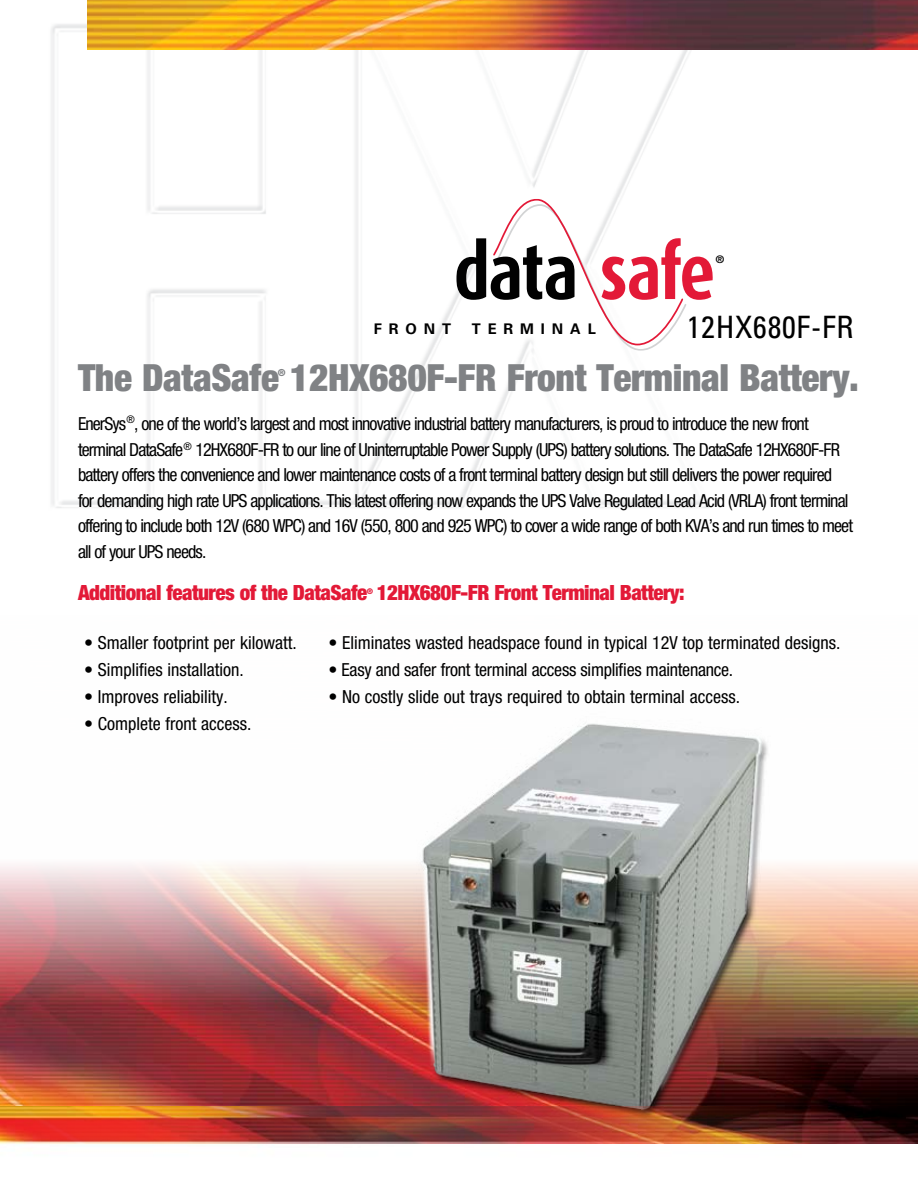
<style>
.page{position:relative;width:918px;height:1188px;background:#fff}
.page>*{position:absolute;margin:0;border:0;box-sizing:border-box;transform-origin:0 0}
.t1{font:900 condensed 37.5px "Helvetica Neue";letter-spacing:-.01em;color:#808285}
.t2{font:condensed 30.75px "Univers";letter-spacing:.025em;color:#000}
.t3{font:900 condensed 21px "Helvetica Neue";letter-spacing:-.025em;color:#e31937}
.t4{font:condensed 18px/25.5px "Helvetica Neue";letter-spacing:-.05em;color:#000}
.t5{font:condensed 18px "Helvetica Neue";color:#000}
.t6{font:condensed 18px "Helvetica Neue";letter-spacing:-.015em;color:#000}
.t7{font:700 14.7px "Univers";color:#000}
.t8{font:700 10.5px "Helvetica Neue";color:#000}
.t9{font:900 condensed 9.75px "Helvetica Neue";color:#808285}
.t10{font:900 condensed 7.8px "Helvetica Neue";color:#e31937}
</style>
<div class="page">
<img style="left:51px;top:0;width:658px;height:508px">
<img style="left:0;top:865px;width:918px;height:242px">
<img style="left:401px;top:723px;width:385px;height:384px">
<svg style="left:456px;top:199px;width:257px;height:152px"></svg>
<img style="left:88px;top:0;width:830px;height:50px">
<img style="left:0;top:1107px;width:918px;height:37px">
<p class="t8" style="left:716px;top:253px;width:10px">®</p>
<p class="t7" style="left:374px;top:321px;width:79px">F R O N T</p>
<p class="t7" style="left:472px;top:321px;width:125px">T E R M I N A L</p>
<h2 class="t2" style="left:687px;top:308px;width:168px">12HX680F-FR</h2>
<h1 class="t1" style="left:78px;top:355px;width:782px">The DataSafe 12HX680F-FR Front Terminal Battery.</h1>
<p class="t9" style="left:278px;top:367px;width:9px">®</p>
<p class="t4" style="left:78px;top:411px;width:777px">EnerSys<sup>®</sup>, one of the world’s largest and most innovative industrial battery manufacturers, is proud to introduce the new front terminal DataSafe<sup>®</sup> 12HX680F-FR to our line of Uninterruptable Power Supply (UPS) battery solutions. The DataSafe 12HX680F-FR battery offers the convenience and lower maintenance costs of a front terminal battery design but still delivers the power required<br>for demanding high rate UPS applications. This latest offering now expands the UPS Valve Regulated Lead Acid (VRLA) front terminal offering to include both 12V (680 WPC) and 16V (550, 800 and 925 WPC) to cover a wide range of both KVA’s and run times to meet all of your UPS needs.</p>
<p class="t3" style="left:78px;top:580px;width:608px">Additional features of the DataSafe 12HX680F-FR Front Terminal Battery:</p>
<p class="t10" style="left:367px;top:586px;width:8px">®</p>
<p class="t5" style="left:84px;top:632px;width:214px">• Smaller footprint per kilowatt.</p>
<p class="t5" style="left:84px;top:659px;width:161px">• Simplifies installation.</p>
<p class="t5" style="left:84px;top:686px;width:145px">• Improves reliability.</p>
<p class="t5" style="left:84px;top:713px;width:169px">• Complete front access.</p>
<p class="t5" style="left:328px;top:632px;width:514px">• Eliminates wasted headspace found in typical 12V top terminated designs.</p>
<p class="t6" style="left:328px;top:659px;width:406px">• Easy and safer front terminal access simplifies maintenance.</p>
<p class="t5" style="left:328px;top:686px;width:413px">• No costly slide out trays required to obtain terminal access.</p>
</div>
